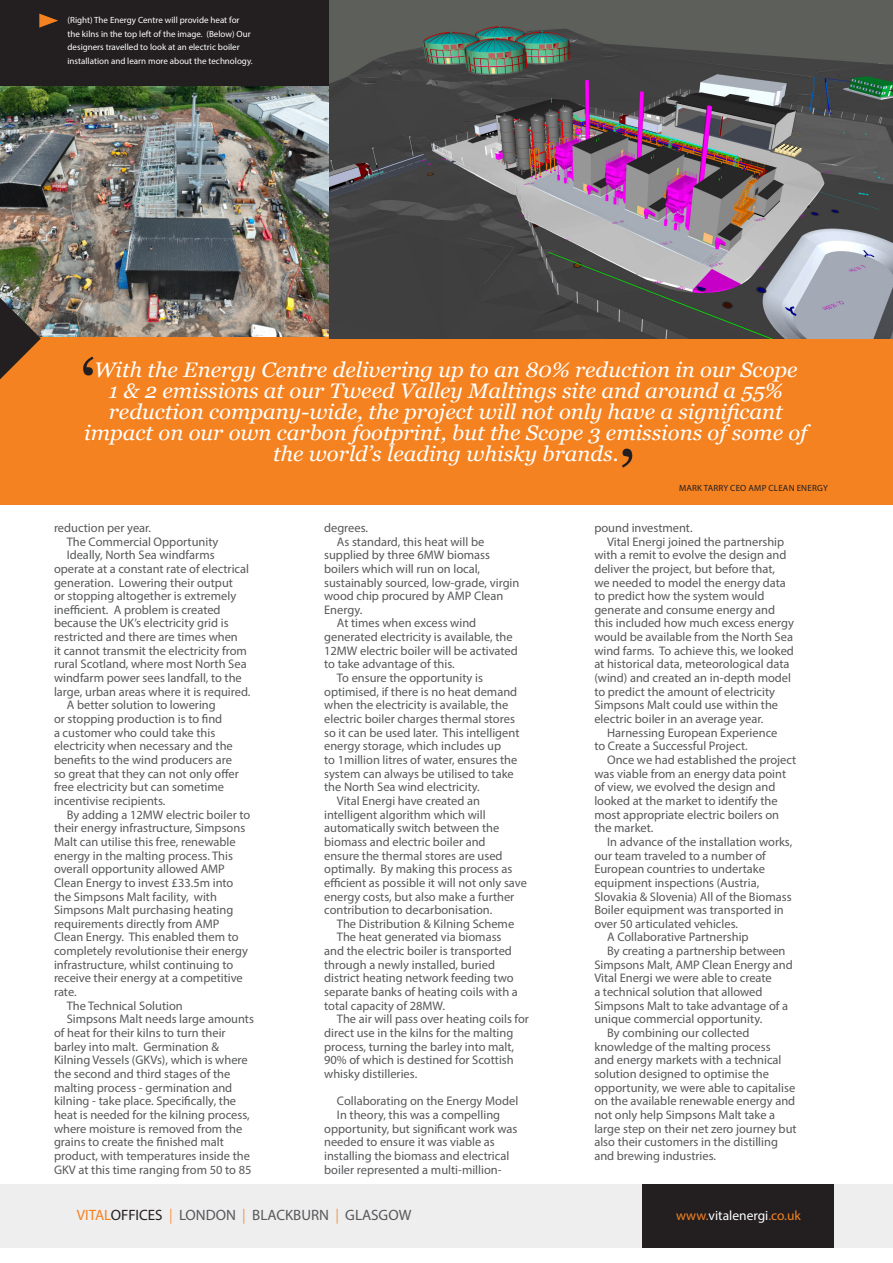
<style>
.page{position:relative;width:893px;height:1263px;background:#fff}
.page>*{position:absolute;margin:0;border:0;box-sizing:border-box;transform-origin:0 0}
.vital_testimonial_text{font:italic 21px/21px "Georgia";color:#fff;text-align:center;scale:1.05 1}
.t1{font:15px "Myriad Pro";color:#57585a}
.t2{font:13.5px "Myriad Pro";color:#fff}
.vital_body_copy{font:12.45px/13.6px "Myriad Pro";color:#57585a}
.vital_block_captions{font:9px/13.5px "Myriad Pro";color:#fff}
.vital_body_copy-2{font:9px "Myriad Pro";letter-spacing:.02em;color:#231f20}
.s1{color:#f58220}
.s2{color:#231f20}
.s3{color:#f79848}
</style>
<div class="page">
<img style="left:0;top:85px;width:329px;height:253px">
<div style="left:0;top:0;width:893px;height:85px;background:#231f20"></div>
<div style="left:0;top:1184px;width:893px;height:63px;background:#eeeeef"></div>
<div style="left:0;top:338px;width:893px;height:167px;background:#f58220"></div>
<div style="left:642px;top:1184px;width:192px;height:63px;background:#231f20"></div>
<svg style="left:83px;top:356px;width:11px;height:19px"></svg>
<svg style="left:622px;top:449px;width:10px;height:19px"></svg>
<svg style="left:39px;top:14px;width:19px;height:14px"></svg>
<img style="left:329px;top:0;width:564px;height:339px">
<svg style="left:0;top:298px;width:41px;height:81px"></svg>
<p class="vital_block_captions" style="left:68px;top:13px;width:187px">(Right) The Energy Centre will provide heat for the kilns in the top left of the image. (Below) Our designers travelled to look at an electric boiler installation and learn more about the technology.</p>
<p class="vital_testimonial_text" style="left:84px;top:360px;width:690px">With the Energy Centre delivering up to an 80% reduction in our Scope<br>1 &amp; 2 emissions at our Tweed Valley Maltings site and around a 55% reduction company-wide, the project will not only have a significant impact on our own carbon footprint, but the Scope 3 emissions of some of the world’s leading whisky brands.</p>
<p class="vital_body_copy" style="left:54px;top:521px;width:99px">reduction per year.</p>
<p class="vital_body_copy" style="left:67px;top:534px;width:153px">The Commercial Opportunity</p>
<p class="vital_body_copy" style="left:54px;top:548px;width:198px;text-indent:13px">Ideally, North Sea windfarms operate at a constant rate of electrical generation. Lowering their output<br>or stopping altogether is extremely inefficient. A problem is created because the UK’s electricity grid is restricted and there are times when<br>it cannot transmit the electricity from rural Scotland, where most North Sea windfarm power sees landfall, to the large, urban areas where it is required.</p>
<p class="vital_body_copy" style="left:54px;top:698px;width:186px;text-indent:13px">A better solution to lowering<br>or stopping production is to find<br>a customer who could take this electricity when necessary and the benefits to the wind producers are so great that they can not only offer free electricity but can sometime incentivise recipients.</p>
<p class="vital_body_copy" style="left:54px;top:807px;width:198px;text-indent:13px">By adding a 12MW electric boiler to their energy infrastructure, Simpsons Malt can utilise this free, renewable energy in the malting process. This overall opportunity allowed AMP Clean Energy to invest £33.5m into the Simpsons Malt facility, with Simpsons Malt purchasing heating requirements directly from AMP Clean Energy. This enabled them to completely revolutionise their energy infrastructure, whilst continuing to receive their energy at a competitive rate.</p>
<p class="vital_body_copy" style="left:67px;top:998px;width:118px">The Technical Solution</p>
<p class="vital_body_copy" style="left:54px;top:1012px;width:202px;text-indent:13px">Simpsons Malt needs large amounts of heat for their kilns to turn their barley into malt. Germination &amp; Kilning Vessels (GKVs), which is where the second and third stages of the malting process - germination and kilning - take place. Specifically, the heat is needed for the kilning process, where moisture is removed from the grains to create the finished malt product, with temperatures inside the GKV at this time ranging from 50 to 85</p>
<p class="vital_body_copy" style="left:324px;top:521px;width:45px">degrees.</p>
<p class="vital_body_copy" style="left:324px;top:534px;width:197px;text-indent:13px">As standard, this heat will be supplied by three 6MW biomass boilers which will run on local, sustainably sourced, low-grade, virgin wood chip procured by AMP Clean<br>Energy.</p>
<p class="vital_body_copy" style="left:324px;top:616px;width:195px;text-indent:13px">At times when excess wind generated electricity is available, the<br>12MW electric boiler will be activated to take advantage of this.</p>
<p class="vital_body_copy" style="left:324px;top:671px;width:197px;text-indent:13px">To ensure the opportunity is optimised, if there is no heat demand when the electricity is available, the electric boiler charges thermal stores so it can be used later. This intelligent energy storage, which includes up<br>to 1million litres of water, ensures the system can always be utilised to take the North Sea wind electricity.</p>
<p class="vital_body_copy" style="left:324px;top:794px;width:204px;text-indent:13px">Vital Energi have created an intelligent algorithm which will automatically switch between the biomass and electric boiler and<br>ensure the thermal stores are used optimally. By making this process as efficient as possible it will not only save energy costs, but also make a further contribution to decarbonisation.</p>
<p class="vital_body_copy" style="left:337px;top:917px;width:179px">The Distribution &amp; Kilning Scheme</p>
<p class="vital_body_copy" style="left:324px;top:930px;width:195px;text-indent:13px">The heat generated via biomass and the electric boiler is transported through a newly installed, buried district heating network feeding two separate banks of heating coils with a total capacity of 28MW.</p>
<p class="vital_body_copy" style="left:324px;top:1012px;width:206px;text-indent:13px">The air will pass over heating coils for direct use in the kilns for the malting process, turning the barley into malt, 90% of which is destined for Scottish whisky distilleries.</p>
<p class="vital_body_copy" style="left:337px;top:1094px;width:183px">Collaborating on the Energy Model</p>
<p class="vital_body_copy" style="left:324px;top:1108px;width:195px;text-indent:13px">In theory, this was a compelling opportunity, but significant work was needed to ensure it was viable as installing the biomass and electrical boiler represented a multi-million-</p>
<p class="vital_body_copy-2" style="left:679px;top:482px;width:150px">MARK TARRY CEO AMP CLEAN ENERGY</p>
<p class="vital_body_copy" style="left:594px;top:521px;width:100px">pound investment.</p>
<p class="vital_body_copy" style="left:594px;top:534px;width:201px;text-indent:13px">Vital Energi joined the partnership with a remit to evolve the design and deliver the project, but before that,<br>we needed to model the energy data to predict how the system would generate and consume energy and this included how much excess energy would be available from the North Sea wind farms. To achieve this, we looked at historical data, meteorological data (wind) and created an in-depth model to predict the amount of electricity Simpsons Malt could use within the electric boiler in an average year.</p>
<p class="vital_body_copy" style="left:594px;top:725px;width:185px;text-indent:13px">Harnessing European Experience to Create a Successful Project.</p>
<p class="vital_body_copy" style="left:594px;top:753px;width:203px;text-indent:13px">Once we had established the project was viable from an energy data point of view, we evolved the design and looked at the market to identify the most appropriate electric boilers on the market.</p>
<p class="vital_body_copy" style="left:594px;top:835px;width:199px;text-indent:13px">In advance of the installation works, our team traveled to a number of European countries to undertake equipment inspections (Austria, Slovakia &amp; Slovenia) All of the Biomass Boiler equipment was transported in over 50 articulated vehicles.</p>
<p class="vital_body_copy" style="left:607px;top:930px;width:143px">A Collaborative Partnership</p>
<p class="vital_body_copy" style="left:594px;top:944px;width:200px;text-indent:13px">By creating a partnership between Simpsons Malt, AMP Clean Energy and Vital Energi we were able to create<br>a technical solution that allowed Simpsons Malt to take advantage of a unique commercial opportunity.</p>
<p class="vital_body_copy" style="left:594px;top:1026px;width:204px;text-indent:13px">By combining our collected knowledge of the malting process<br>and energy markets with a technical solution designed to optimise the opportunity, we were able to capitalise on the available renewable energy and not only help Simpsons Malt take a large step on their net zero journey but also their customers in the distilling and brewing industries.</p>
<p class="t1" style="left:77px;top:1206px;width:336px"><span class="s1">VITAL</span><span class="s2">OFFICES</span> <span class="s3">|</span> LONDON <span class="s3">|</span> BLACKBURN <span class="s3">|</span> GLASGOW</p>
<p class="t2" style="left:676px;top:1207px;width:126px"><span class="s1">www.</span>vitalenergi<span class="s1">.co.uk</span></p>
</div>
